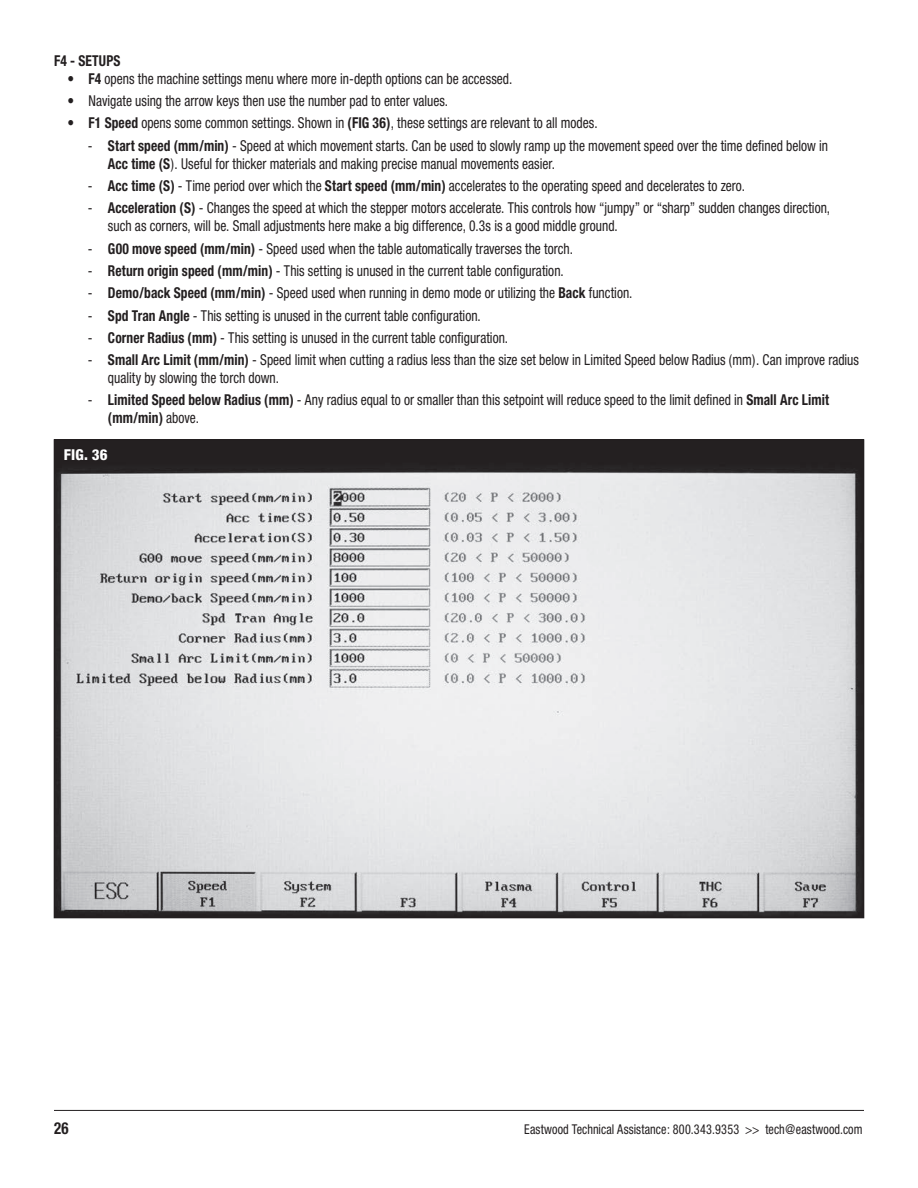
<style>
.page{position:relative;width:918px;height:1188px;background:#fff}
.page>*{position:absolute;margin:0;border:0;box-sizing:border-box;transform-origin:0 0}
.t1{font:700 condensed 16.5px "Helvetica Neue";color:#231f20;scale:.9 1}
.t2{font:condensed 15px/18px "Helvetica Neue";color:#231f20;scale:.9 1}
.t3{font:700 condensed 15px "Helvetica Neue";letter-spacing:.015em;color:#231f20;scale:.9 1}
.t4{font:800 condensed 15px "Helvetica Neue";color:#fff}
.t5{font:condensed 13.5px "Helvetica Neue";letter-spacing:.01em;color:#231f20;scale:.9 1}
.s1{font-weight:700}
</style>
<div class="page">
<hr style="left:54px;top:1110px;width:810px;height:1px;background:#231f20">
<img style="left:56px;top:442px;width:806px;height:474px">
<svg style="left:62px;top:444px;width:48px;height:23px"></svg>
<p class="t3" style="left:54px;top:51px;width:75px">F4 - SETUPS</p>
<p class="t2" style="left:68px;top:69px;width:496px">• <span class="s1">F4</span> opens the machine settings menu where more in-depth options can be accessed.</p>
<p class="t2" style="left:68px;top:92px;width:424px">• Navigate using the arrow keys then use the number pad to enter values.</p>
<p class="t2" style="left:68px;top:114px;width:591px">• <span class="s1">F1 Speed</span> opens some common settings. Shown in <span class="s1">(FIG 36)</span>, these settings are relevant to all modes.</p>
<p class="t2" style="left:108px;top:136px;width:802px;text-indent:-20px">- <span class="s1">Start speed (mm/min)</span> - Speed at which movement starts. Can be used to slowly ramp up the movement speed over the time defined below in<br><span class="s1">Acc time (S</span>). Useful for thicker materials and making precise manual movements easier.</p>
<p class="t2" style="left:88px;top:177px;width:732px">- <span class="s1">Acc time (S)</span> - Time period over which the <span class="s1">Start speed (mm/min)</span> accelerates to the operating speed and decelerates to zero.</p>
<p class="t2" style="left:108px;top:199px;width:804px;text-indent:-20px">- <span class="s1">Acceleration (S)</span> - Changes the speed at which the stepper motors accelerate. This controls how “jumpy” or “sharp” sudden changes direction, such as corners, will be. Small adjustments here make a big difference, 0.3s is a good middle ground.</p>
<p class="t2" style="left:88px;top:239px;width:541px">- <span class="s1">G00 move speed (mm/min)</span> - Speed used when the table automatically traverses the torch.</p>
<p class="t2" style="left:88px;top:261px;width:530px">- <span class="s1">Return origin speed (mm/min)</span> - This setting is unused in the current table configuration.</p>
<p class="t2" style="left:88px;top:284px;width:607px">- <span class="s1">Demo/back Speed (mm/min)</span> - Speed used when running in demo mode or utilizing the <span class="s1">Back</span> function.</p>
<p class="t2" style="left:88px;top:306px;width:438px">- <span class="s1">Spd Tran Angle</span> - This setting is unused in the current table configuration.</p>
<p class="t2" style="left:88px;top:328px;width:469px">- <span class="s1">Corner Radius (mm)</span> - This setting is unused in the current table configuration.</p>
<p class="t2" style="left:108px;top:351px;width:836px;text-indent:-20px">- <span class="s1">Small Arc Limit (mm/min)</span> - Speed limit when cutting a radius less than the size set below in Limited Speed below Radius (mm). Can improve radius quality by slowing the torch down.</p>
<p class="t2" style="left:108px;top:391px;width:803px;text-indent:-20px">- <span class="s1">Limited Speed below Radius (mm)</span> - Any radius equal to or smaller than this setpoint will reduce speed to the limit defined in <span class="s1">Small Arc Limit (mm/min)</span> above.</p>
<p class="t4" style="left:64px;top:446px;width:45px">FIG. 36</p>
<p class="t1" style="left:54px;top:1118px;width:18px">26</p>
<p class="t5" style="left:524px;top:1121px;width:377px">Eastwood Technical Assistance: 800.343.9353 &gt;&gt; tech@eastwood.com</p>
</div>
